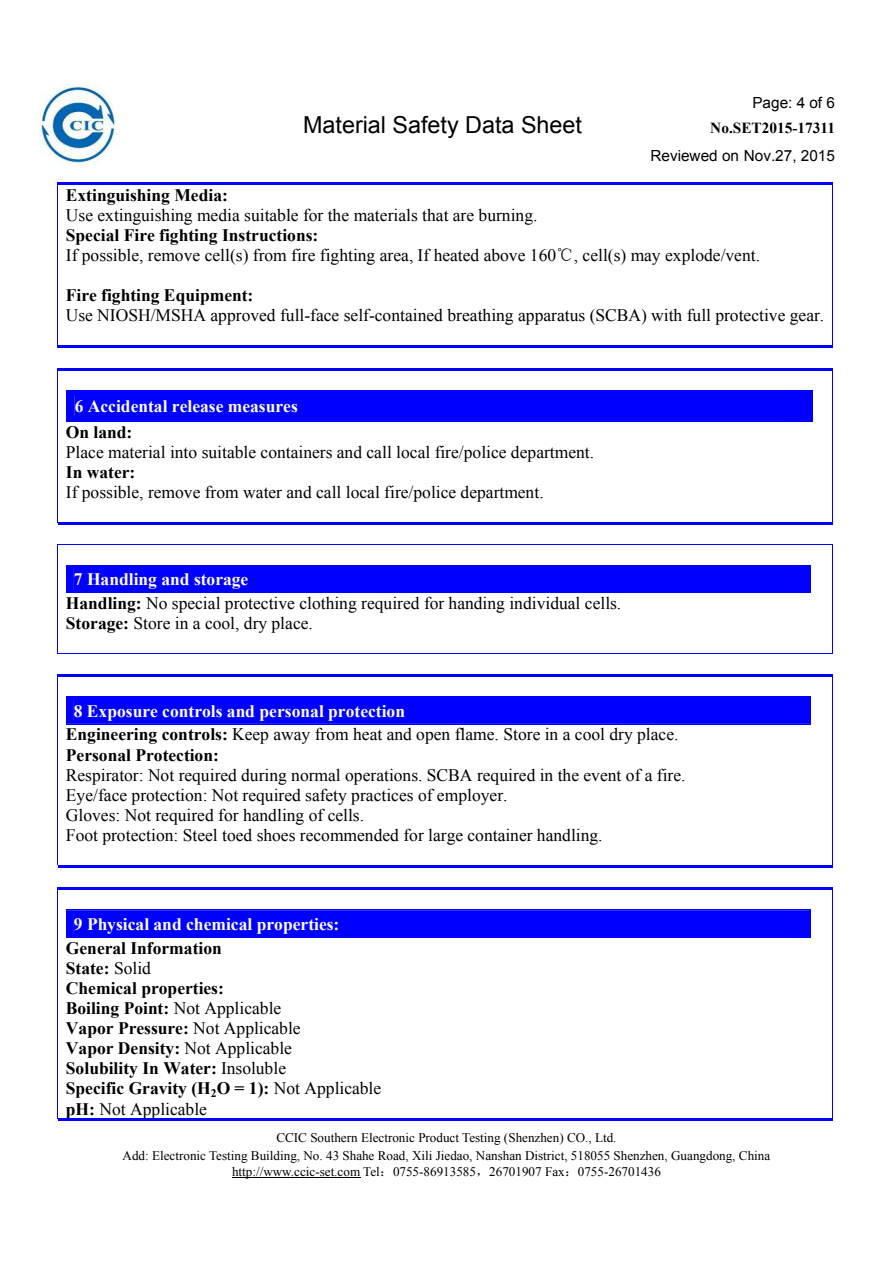
<style>
.page{position:relative;width:893px;height:1263px;background:#fff}
.page>*{position:absolute;margin:0;border:0;box-sizing:border-box;transform-origin:0 0}
.t1{font:23.4px "Arial";color:#000}
.t2{font:17.55px/20.1px "Times New Roman";color:#000}
.t3{font:700 17.55px/20.1px "Times New Roman";color:#000}
.t4{font:700 17.55px/25.8px "Times New Roman";color:#fff}
.t5{font:15.3px/28px "Arial";color:#000;text-align:right}
.t6{font:13.2px/17.5px "Times New Roman";color:#000;text-align:center}
.s1{font-family:"Times New Roman";font-weight:700}
.s2{font-weight:700}
.s3{font-family:"N Sim Sun"}
.s4{color:#000}
.s5{font-weight:700;color:#fff}
.s6{font-weight:400}
.s7{font-family:"Sim Sun"}
</style>
<div class="page">
<hr style="left:232px;top:1177px;width:128px;height:1px;background:#000">
<img style="left:40px;top:85px;width:79px;height:81px">
<hr style="left:58px;top:182px;width:775px;height:3px;background:#00f">
<hr style="left:58px;top:185px;width:1px;height:161px;background:#00f">
<hr style="left:58px;top:346px;width:774px;height:2px;background:#00f">
<hr style="left:832px;top:185px;width:1px;height:163px;background:#00f">
<div style="left:66px;top:390px;width:746px;height:32px;background:#00f"></div>
<hr style="left:58px;top:368px;width:775px;height:2px;background:#00f">
<hr style="left:58px;top:370px;width:1px;height:152px;background:#00f">
<hr style="left:58px;top:522px;width:774px;height:2px;background:#00f">
<hr style="left:832px;top:370px;width:1px;height:154px;background:#00f">
<div style="left:66px;top:565px;width:745px;height:28px;background:#00f"></div>
<hr style="left:58px;top:545px;width:775px;height:1px;background:#00f">
<hr style="left:58px;top:545px;width:1px;height:109px;background:#00f">
<hr style="left:58px;top:653px;width:774px;height:1px;background:#00f">
<hr style="left:832px;top:545px;width:1px;height:109px;background:#00f">
<div style="left:66px;top:697px;width:745px;height:28px;background:#00f"></div>
<hr style="left:58px;top:674px;width:775px;height:2px;background:#00f">
<hr style="left:58px;top:676px;width:1px;height:189px;background:#00f">
<hr style="left:58px;top:865px;width:774px;height:2px;background:#00f">
<hr style="left:832px;top:676px;width:1px;height:191px;background:#00f">
<div style="left:66px;top:910px;width:745px;height:28px;background:#00f"></div>
<hr style="left:58px;top:887px;width:775px;height:3px;background:#00f">
<hr style="left:58px;top:890px;width:1px;height:229px;background:#00f">
<hr style="left:58px;top:1119px;width:774px;height:2px;background:#00f">
<hr style="left:832px;top:890px;width:1px;height:231px;background:#00f">
<p class="t5" style="left:752px;top:89px;width:84px">Page: 4 of 6</p>
<p class="t1" style="left:303px;top:110px;width:280px">Material Safety Data Sheet</p>
<p class="t5" style="left:650px;top:114px;width:186px"><span class="s1">No.SET2015-17311<br></span>Reviewed on Nov.27, 2015</p>
<p class="t2" style="left:66px;top:185px;width:696px"><span class="s2">Extinguishing Media:<br></span>Use extinguishing media suitable for the materials that are burning.<br><span class="s2">Special Fire fighting Instructions:<br></span>If possible, remove cell(s) from fire fighting area, If heated above 160<span class="s3">℃</span>, cell(s) may explode/vent.</p>
<p class="t2" style="left:66px;top:285px;width:760px"><span class="s2">Fire fighting Equipment:<br></span>Use NIOSH/MSHA approved full-face self-contained breathing apparatus (SCBA) with full protective gear.</p>
<p class="t4" style="left:66px;top:393px;width:233px;text-indent:9px">6 Accidental release measures<br><span class="s4">On land:</span></p>
<p class="t2" style="left:66px;top:442px;width:530px">Place material into suitable containers and call local fire/police department.<br><span class="s2">In water:<br></span>If possible, remove from water and call local fire/police department.</p>
<p class="t2" style="left:66px;top:567px;width:557px;line-height:23.7px;text-indent:8px"><span class="s5">7 Handling and storage<br></span><span class="s2">Handling:</span> No special protective clothing required for handing individual cells.</p>
<p class="t2" style="left:66px;top:613px;width:249px"><span class="s2">Storage:</span> Store in a cool, dry place.</p>
<p class="t2" style="left:66px;top:699px;width:614px;line-height:23.7px;text-indent:8px"><span class="s5">8 Exposure controls and personal protection<br></span><span class="s2">Engineering controls:</span> Keep away from heat and open flame. Store in a cool dry place.</p>
<p class="t2" style="left:66px;top:744px;width:621px"><span class="s2">Personal Protection:<br></span>Respirator: Not required during normal operations. SCBA required in the event of a fire.<br>Eye/face protection: Not required safety practices of employer.<br>Gloves: Not required for handling of cells.<br>Foot protection: Steel toed shoes recommended for large container handling.</p>
<p class="t4" style="left:66px;top:912px;width:275px;line-height:23.9px;text-indent:8px">9 Physical and chemical properties:<br><span class="s4">General Information</span></p>
<p class="t3" style="left:66px;top:957px;width:317px">State: <span class="s6">Solid<br></span>Chemical properties:<br>Boiling Point: <span class="s6">Not Applicable<br></span>Vapor Pressure: <span class="s6">Not Applicable<br></span>Vapor Density: <span class="s6">Not Applicable<br></span>Solubility In Water: <span class="s6">Insoluble<br></span>Specific Gravity (H<sub>2</sub>O = 1): <span class="s6">Not Applicable </span>pH: <span class="s6">Not Applicable</span></p>
<p class="t6" style="left:122px;top:1129px;width:649px">CCIC Southern Electronic Product Testing (Shenzhen) CO., Ltd.<br>Add: Electronic Testing Building, No. 43 Shahe Road, Xili Jiedao, Nanshan District, 518055 Shenzhen, Guangdong, China</p>
<p class="t6" style="left:232px;top:1162px;width:430px">http://www.ccic-set.com Tel<span class="s7">：</span>0755-86913585<span class="s7">，</span>26701907 Fax<span class="s7">：</span>0755-26701436</p>
</div>
